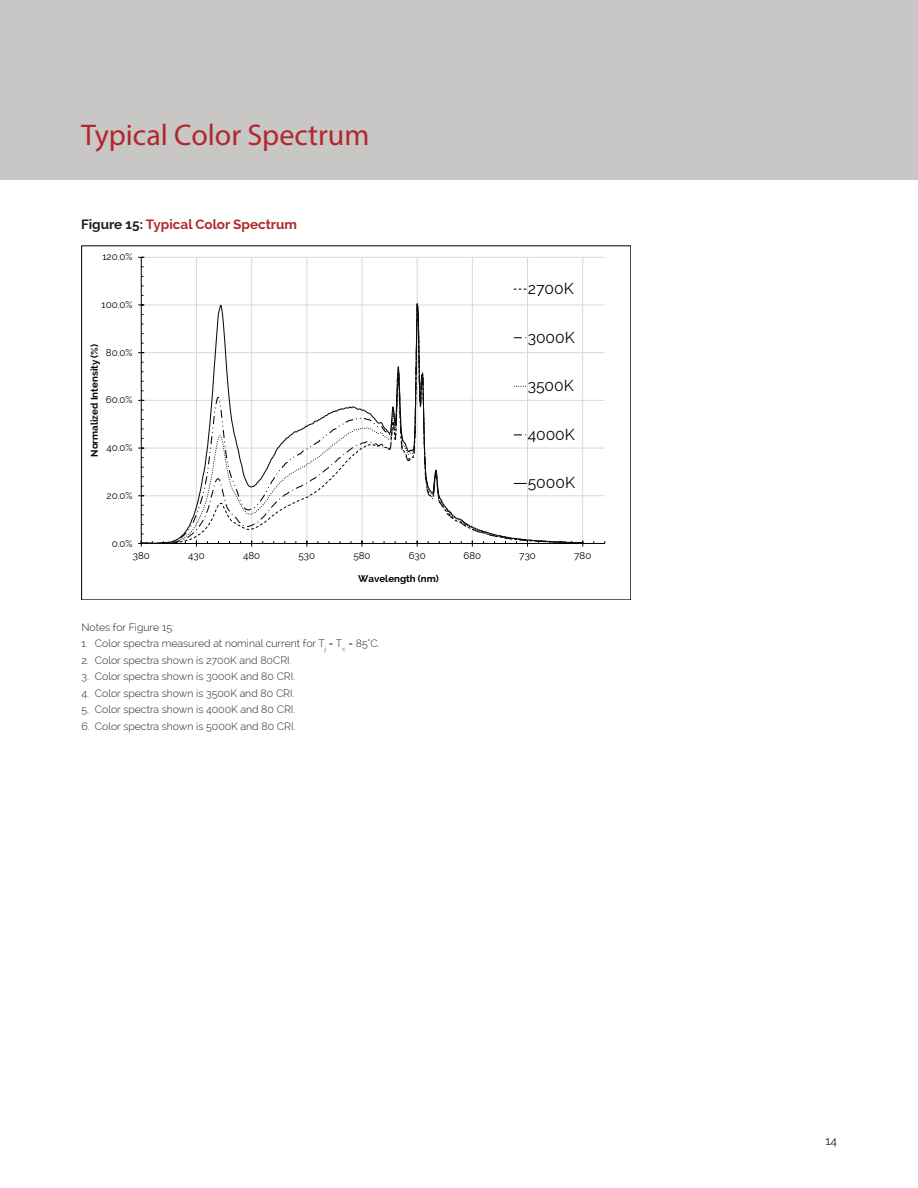
<style>
.page{position:relative;width:918px;height:1188px;background:#fff}
.page>*{position:absolute;margin:0;border:0;box-sizing:border-box;transform-origin:0 0}
.section_header{font:30px "Myriad Pro";color:#b1272c}
.t1{font:15.6px "Raleway";color:#000}
.main_text_block{font:700 13.5px "Raleway";color:#b1272c}
.t2{font:12px "Raleway";color:#231f20}
.main_text_block-2{font:300 10.5px "Raleway";color:#231f20}
.t3{font:9.75px "Raleway";color:#000}
.t4{font:700 9.75px "Raleway";color:#000}
.s1{color:#231f20}
</style>
<div class="page">
<div style="left:0;top:0;width:918px;height:180px;background:#c8c7c6"></div>
<hr style="left:141px;top:496px;width:464px;height:1px;background:#d9d9d9">
<hr style="left:141px;top:448px;width:464px;height:1px;background:#d9d9d9">
<hr style="left:141px;top:400px;width:464px;height:1px;background:#d9d9d9">
<hr style="left:141px;top:352px;width:464px;height:1px;background:#d9d9d9">
<hr style="left:141px;top:305px;width:464px;height:1px;background:#d9d9d9">
<hr style="left:141px;top:257px;width:464px;height:1px;background:#d9d9d9">
<hr style="left:196px;top:257px;width:1px;height:286px;background:#d9d9d9">
<hr style="left:251px;top:257px;width:1px;height:286px;background:#d9d9d9">
<hr style="left:307px;top:257px;width:1px;height:286px;background:#d9d9d9">
<hr style="left:362px;top:257px;width:1px;height:286px;background:#d9d9d9">
<hr style="left:417px;top:257px;width:1px;height:286px;background:#d9d9d9">
<hr style="left:472px;top:257px;width:1px;height:286px;background:#d9d9d9">
<hr style="left:527px;top:257px;width:1px;height:286px;background:#d9d9d9">
<hr style="left:583px;top:257px;width:1px;height:286px;background:#d9d9d9">
<hr style="left:141px;top:257px;width:1px;height:286px;background:#000">
<hr style="left:141px;top:543px;width:464px;height:1px;background:#000">
<svg style="left:138px;top:534px;width:4px;height:13px"></svg>
<svg style="left:141px;top:300px;width:443px;height:244px"></svg>
<svg style="left:514px;top:337px;width:12px;height:1px"></svg>
<svg style="left:514px;top:386px;width:12px;height:1px"></svg>
<svg style="left:514px;top:434px;width:12px;height:1px"></svg>
<svg style="left:514px;top:483px;width:12px;height:1px"></svg>
<p class="section_header" style="left:81px;top:117px;width:290px">Typical Color Spectrum</p>
<p class="main_text_block" style="left:81px;top:216px;width:218px"><span class="s1">Figure 15:</span> Typical Color Spectrum</p>
<p class="t3" style="left:102px;top:251px;width:32px">120.0%</p>
<p class="t3" style="left:102px;top:299px;width:32px">100.0%</p>
<p class="t4" style="left:89px;top:457px;width:114px;rotate:-90deg">Normalized Intensity (%)</p>
<p class="t3" style="left:106px;top:347px;width:28px">80.0%</p>
<p class="t3" style="left:106px;top:394px;width:28px">60.0%</p>
<p class="t3" style="left:106px;top:442px;width:28px">40.0%</p>
<p class="t3" style="left:107px;top:490px;width:28px">20.0%</p>
<p class="t3" style="left:112px;top:537px;width:22px">0.0%</p>
<p class="t1" style="left:528px;top:279px;width:47px">2700K</p>
<p class="t1" style="left:528px;top:328px;width:49px">3000K</p>
<p class="t1" style="left:528px;top:377px;width:48px">3500K</p>
<p class="t1" style="left:528px;top:425px;width:49px">4000K</p>
<p class="t1" style="left:528px;top:474px;width:49px">5000K</p>
<p class="t3" style="left:133px;top:550px;width:19px">380</p>
<p class="t3" style="left:188px;top:550px;width:18px">430</p>
<p class="t3" style="left:243px;top:550px;width:19px">480</p>
<p class="t3" style="left:299px;top:550px;width:18px">530</p>
<p class="t3" style="left:353px;top:550px;width:19px">580</p>
<p class="t3" style="left:409px;top:550px;width:19px">630</p>
<p class="t3" style="left:464px;top:550px;width:19px">680</p>
<p class="t3" style="left:519px;top:550px;width:18px">730</p>
<p class="t3" style="left:574px;top:550px;width:19px">780</p>
<p class="t4" style="left:358px;top:573px;width:82px">Wavelength (nm)</p>
<p class="main_text_block-2" style="left:81px;top:621px;width:94px">Notes for Figure 15:</p>
<p class="main_text_block-2" style="left:81px;top:637px;width:300px">1. Color spectra measured at nominal current for T<sub>j</sub> = T<sub>c</sub> = 85°C.</p>
<p class="main_text_block-2" style="left:81px;top:654px;width:212px">2. Color spectra shown is 2700K and 80CRI.</p>
<p class="main_text_block-2" style="left:81px;top:670px;width:215px">3. Color spectra shown is 3000K and 80 CRI.</p>
<p class="main_text_block-2" style="left:81px;top:687px;width:215px">4. Color spectra shown is 3500K and 80 CRI.</p>
<p class="main_text_block-2" style="left:81px;top:703px;width:215px">5. Color spectra shown is 4000K and 80 CRI.</p>
<p class="main_text_block-2" style="left:81px;top:720px;width:216px">6. Color spectra shown is 5000K and 80 CRI.</p>
<p class="t2" style="left:825px;top:1134px;width:13px">14</p>
</div>
